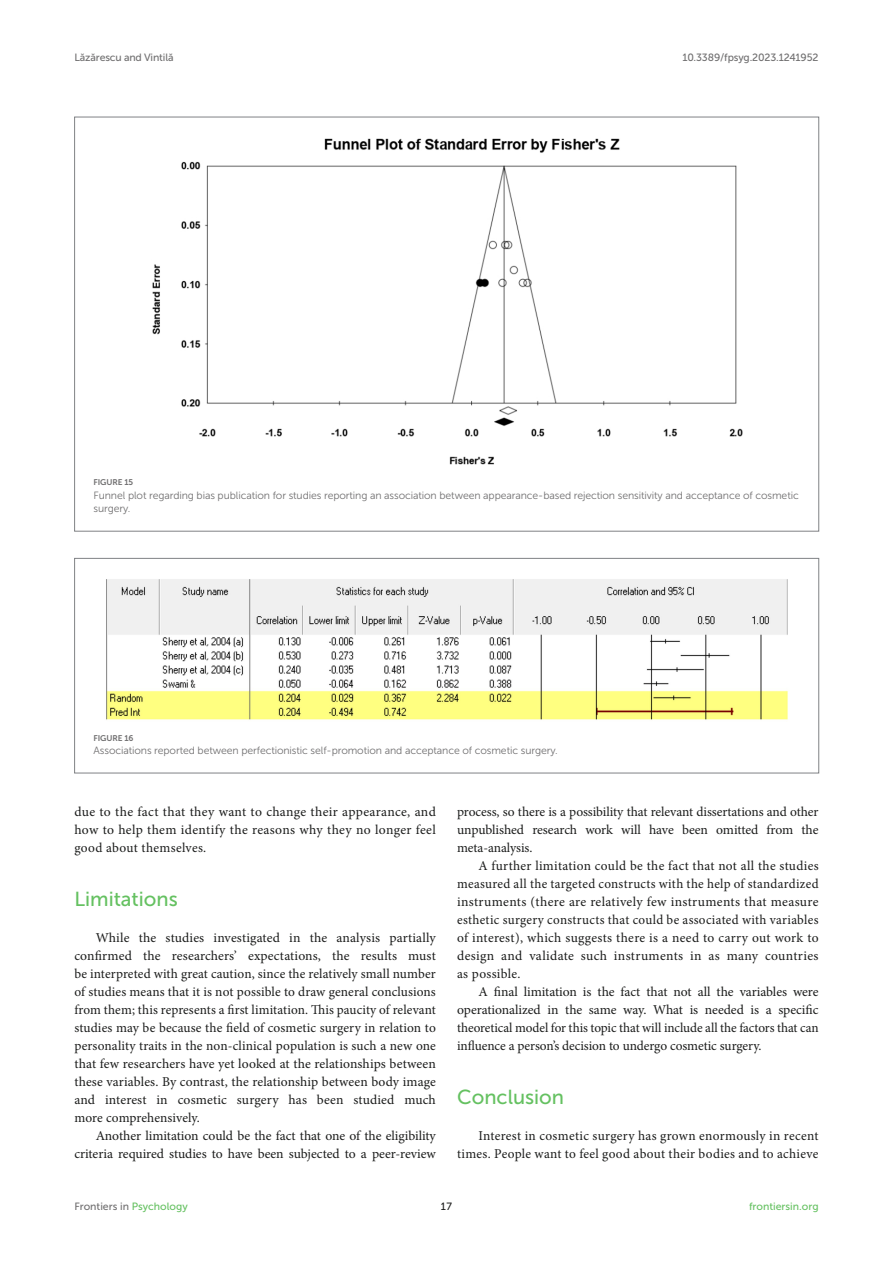
<style>
.page{position:relative;width:893px;height:1263px;background:#fff}
.page>*{position:absolute;margin:0;border:0;box-sizing:border-box;transform-origin:0 0}
.HEAD_1{font:20.25px "Museo Sans 500";color:#65c161}
.TEXT{font:13.5px/18px "Minion Pro";color:#1b1c1b;text-align:justify}
.TEXT_FLUSH{font:13.5px/18px "Minion Pro";letter-spacing:.02em;color:#1b1c1b;text-align:justify}
.FIG_LEG{font:10.5px/13.5px "Museo Sans 300";letter-spacing:-.01em;color:#706f70}
.t1{font:10.5px "Museo Sans 500";letter-spacing:-.015em;color:#706f70}
.t2{font:10.5px "Museo Sans 500";color:#65c161}
.t3{font:10.5px "Museo Sans 500";color:#1b1c1b}
.FIG_HD{font:8.25px "Museo Sans 700";letter-spacing:-.01em;color:#706f70}
.s1{color:#65c161}
</style>
<div class="page">
<img style="left:152px;top:138px;width:591px;height:327px">
<img style="left:106px;top:579px;width:682px;height:141px">
<div style="left:74px;top:558px;width:745px;height:215px;border:1px solid #808285"></div>
<p class="t1" style="left:74px;top:51px;width:101px">Lăzărescu and Vintilă</p>
<p class="t1" style="left:682px;top:51px;width:138px">10.3389/fpsyg.2023.1241952</p>
<p class="FIG_HD" style="left:94px;top:478px;width:41px">FIGURE 15</p>
<p class="FIG_LEG" style="left:94px;top:488px;width:707px">Funnel plot regarding bias publication for studies reporting an association between appearance-based rejection sensitivity and acceptance of cosmetic surgery.</p>
<p class="FIG_HD" style="left:94px;top:733px;width:41px">FIGURE 16</p>
<p class="FIG_LEG" style="left:94px;top:744px;width:466px">Associations reported between perfectionistic self-promotion and acceptance of cosmetic surgery.</p>
<p class="TEXT" style="left:74px;top:803px;width:363px">due to the fact that they want to change their appearance, and how to help them identify the reasons why they no longer feel good about themselves.</p>
<p class="HEAD_1" style="left:74px;top:888px;width:105px">Limitations</p>
<p class="TEXT_FLUSH" style="left:74px;top:929px;width:363px;text-indent:21px">While the studies investigated in the analysis partially confirmed the researchers’ expectations, the results must be interpreted with great caution, since the relatively small number of studies means that it is not possible to draw general conclusions from them; this represents a first limitation. This paucity of relevant studies may be because the field of cosmetic surgery in relation to personality traits in the non-clinical population is such a new one that few researchers have yet looked at the relationships between these variables. By contrast, the relationship between body image and interest in cosmetic surgery has been studied much more comprehensively.</p>
<p class="TEXT" style="left:74px;top:1127px;width:363px;text-align:right">Another limitation could be the fact that one of the eligibility criteria required studies to have been subjected to a peer-review</p>
<p class="TEXT" style="left:457px;top:803px;width:363px">process, so there is a possibility that relevant dissertations and other unpublished research work will have been omitted from the meta-analysis.</p>
<p class="TEXT" style="left:457px;top:857px;width:363px;text-indent:21px">A further limitation could be the fact that not all the studies measured all the targeted constructs with the help of standardized instruments (there are relatively few instruments that measure esthetic surgery constructs that could be associated with variables of interest), which suggests there is a need to carry out work to design and validate such instruments in as many countries as possible.</p>
<p class="TEXT" style="left:457px;top:983px;width:363px;text-indent:21px">A final limitation is the fact that not all the variables were operationalized in the same way. What is needed is a specific theoretical model for this topic that will include all the factors that can influence a person’s decision to undergo cosmetic surgery.</p>
<p class="HEAD_1" style="left:457px;top:1086px;width:108px">Conclusion</p>
<p class="TEXT_FLUSH" style="left:457px;top:1127px;width:363px;text-align:right">Interest in cosmetic surgery has grown enormously in recent times. People want to feel good about their bodies and to achieve</p>
<p class="t1" style="left:74px;top:1200px;width:115px">Frontiers in <span class="s1">Psychology</span></p>
<p class="t3" style="left:441px;top:1200px;width:13px">17</p>
<p class="t2" style="left:749px;top:1200px;width:71px">frontiersin.org</p>
</div>
